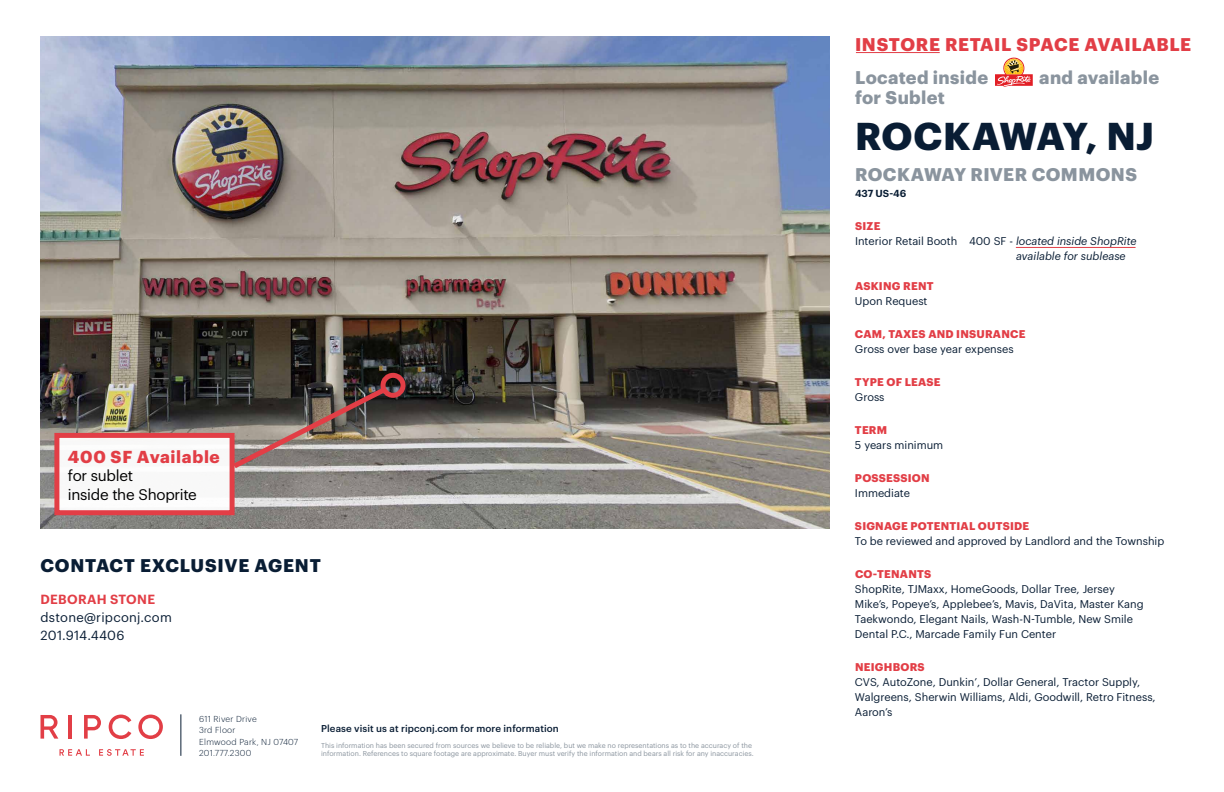
<style>
.page{position:relative;width:1224px;height:792px;background:#fff}
.page>*{position:absolute;margin:0;border:0;box-sizing:border-box;transform-origin:0 0}
.t1{font:700 38px "Graphik";color:#091d34}
.t2{font:700 18px "Graphik";letter-spacing:.02em;color:#8a949e}
.t3{font:700 18px "Graphik";letter-spacing:.03em;color:#e23e46}
.t4{font:700 18px "Graphik";letter-spacing:.045em;color:#091d34}
.t5{font:700 17px "Graphik";letter-spacing:.04em;color:#e23e46}
.t6{font:15.1px/18.9px "Graphik";letter-spacing:-.02em;color:#000}
.t7{font:13px/18px "Graphik";letter-spacing:.02em;color:#091d34}
.t8{font:600 13px "Graphik";letter-spacing:.025em;color:#e23e46}
.t9{font:11px/15px "Graphik";color:#091d34}
.t10{font:700 11px "Graphik";letter-spacing:.02em;color:#e23e46}
.t11{font:italic 11px "Graphik";color:#091d34}
.t12{font:600 10px "Graphik";color:#091d34}
.t13{font:500 9.8px "Graphik";letter-spacing:.01em;color:#091d34}
.t14{font:300 8.5px/11.5px "Graphik";letter-spacing:.03em;color:#091d34}
.t15{font:7px/8.5px "Graphik";color:#8a949e}
.s1{font-style:italic}
</style>
<div class="page">
<img style="left:40px;top:36px;width:789px;height:492px">
<hr style="left:181px;top:714px;width:1px;height:42px;background:#091d34">
<svg style="left:60px;top:749px;width:30px;height:7px"></svg>
<svg style="left:99px;top:749px;width:45px;height:7px"></svg>
<svg style="left:41px;top:715px;width:17px;height:24px"></svg>
<hr style="left:69px;top:715px;width:3px;height:24px;background:#e23e46">
<svg style="left:109px;top:715px;width:22px;height:24px"></svg>
<svg style="left:138px;top:715px;width:25px;height:24px"></svg>
<svg style="left:84px;top:715px;width:17px;height:24px"></svg>
<hr style="left:856px;top:52px;width:84px;height:1px;background:#e23e46">
<hr style="left:1016px;top:247px;width:120px;height:1px;background:#e23e46">
<svg style="left:995px;top:58px;width:38px;height:29px"></svg>
<div style="left:57px;top:435px;width:175px;height:78px;background:#f8f8f8"></div>
<div style="left:54px;top:433px;width:181px;height:82px;border:5px solid #e23e46"></div>
<img style="left:228px;top:383px;width:163px;height:90px">
<div style="left:381px;top:373px;width:25px;height:25px;border:5px solid #e23e46;border-radius:50%"></div>
<h3 class="t5" style="left:68px;top:443px;width:153px">400 SF Available</h3>
<h3 class="t6" style="left:68px;top:465px;width:130px">for sublet<br>inside the Shoprite</h3>
<h2 class="t4" style="left:41px;top:552px;width:282px">CONTACT EXCLUSIVE AGENT</h2>
<p class="t8" style="left:41px;top:590px;width:116px">DEBORAH STONE</p>
<p class="t7" style="left:41px;top:607px;width:133px">dstone@ripconj.com<br>201.914.4406</p>
<p class="t14" style="left:199px;top:712px;width:100px">611 River Drive<br>3rd Floor<br>Elmwood Park, NJ 07407<br>201.777.2300</p>
<p class="t13" style="left:321px;top:721px;width:239px">Please visit us at ripconj.com for more information</p>
<p class="t15" style="left:321px;top:740px;width:434px">This information has been secured from sources we believe to be reliable, but we make no representations as to the accuracy of the information. References to square footage are approximate. Buyer must verify the information and bears all risk for any inaccuracies.</p>
<h2 class="t3" style="left:855px;top:30px;width:338px">INSTORE RETAIL SPACE AVAILABLE</h2>
<h2 class="t2" style="left:855px;top:64px;width:135px">Located inside</h2>
<h2 class="t2" style="left:1039px;top:64px;width:122px">and available</h2>
<h2 class="t2" style="left:855px;top:84px;width:91px">for Sublet</h2>
<h1 class="t1" style="left:855px;top:107px;width:300px">ROCKAWAY, NJ</h1>
<h2 class="t2" style="left:855px;top:161px;width:284px">ROCKAWAY RIVER COMMONS</h2>
<p class="t12" style="left:855px;top:186px;width:53px">437 US-46</p>
<p class="t10" style="left:855px;top:218px;width:27px">SIZE</p>
<p class="t9" style="left:855px;top:233px;width:283px">Interior Retail Booth 400 SF - <span class="s1">located inside ShopRite</span></p>
<p class="t11" style="left:1016px;top:248px;width:111px">available for sublease</p>
<p class="t10" style="left:855px;top:278px;width:80px">ASKING RENT</p>
<p class="t9" style="left:855px;top:293px;width:74px">Upon Request</p>
<p class="t10" style="left:855px;top:326px;width:172px">CAM, TAXES AND INSURANCE</p>
<p class="t9" style="left:855px;top:341px;width:160px">Gross over base year expenses</p>
<p class="t10" style="left:855px;top:374px;width:87px">TYPE OF LEASE</p>
<p class="t9" style="left:855px;top:389px;width:31px">Gross</p>
<p class="t10" style="left:855px;top:422px;width:34px">TERM</p>
<p class="t9" style="left:855px;top:437px;width:90px">5 years minimum</p>
<p class="t10" style="left:855px;top:470px;width:76px">POSSESSION</p>
<p class="t9" style="left:855px;top:485px;width:57px">Immediate</p>
<p class="t10" style="left:855px;top:518px;width:176px">SIGNAGE POTENTIAL OUTSIDE</p>
<p class="t9" style="left:855px;top:533px;width:311px">To be reviewed and approved by Landlord and the Township</p>
<p class="t10" style="left:855px;top:566px;width:78px">CO-TENANTS</p>
<p class="t9" style="left:855px;top:581px;width:290px">ShopRite, TJMaxx, HomeGoods, Dollar Tree, Jersey Mike’s, Popeye’s, Applebee’s, Mavis, DaVita, Master Kang Taekwondo, Elegant Nails, Wash-N-Tumble, New Smile Dental P.C., Marcade Family Fun Center</p>
<p class="t10" style="left:855px;top:659px;width:71px">NEIGHBORS</p>
<p class="t9" style="left:855px;top:674px;width:302px">CVS, AutoZone, Dunkin’, Dollar General, Tractor Supply,<br>Walgreens, Sherwin Williams, Aldi, Goodwill, Retro Fitness,<br>Aaron’s</p>
</div>
